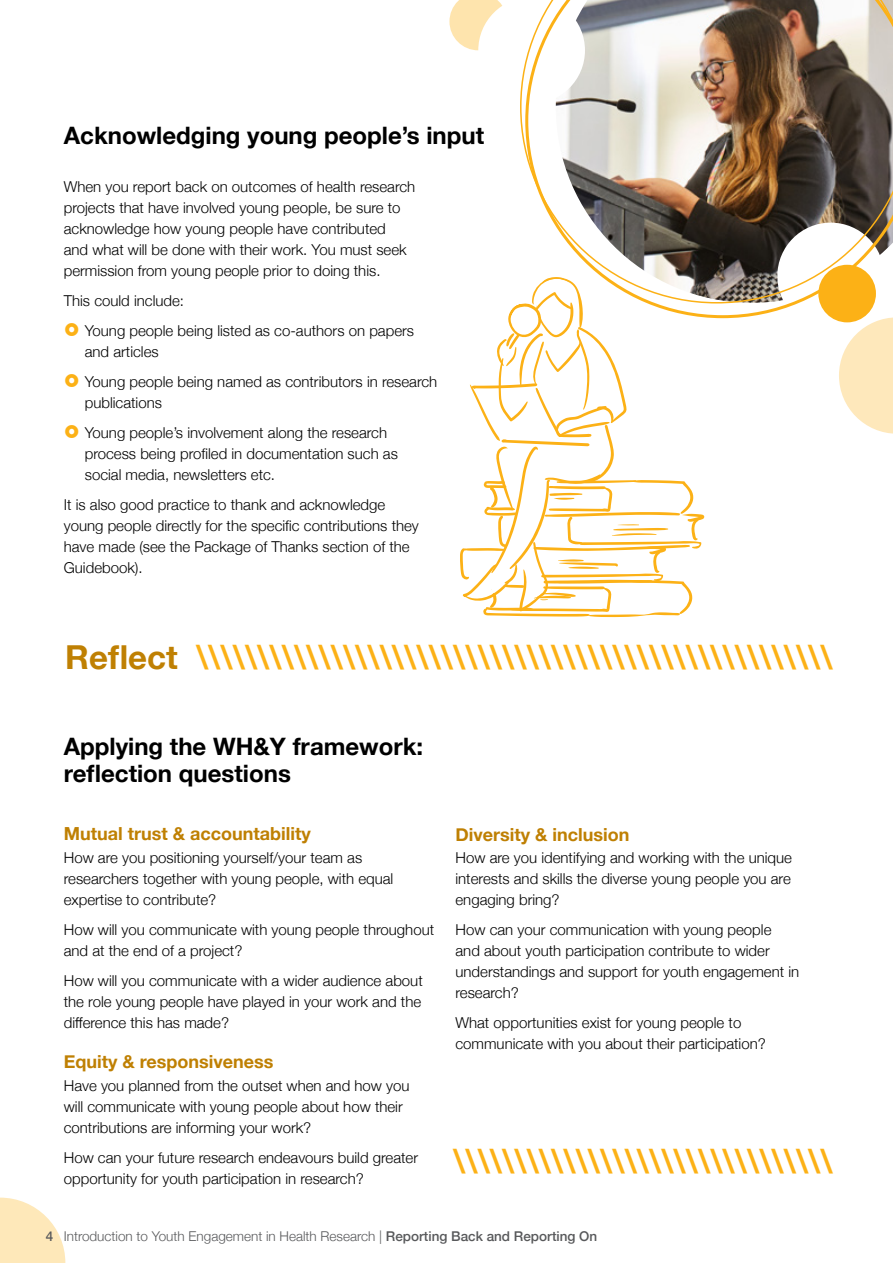
<style>
.page{position:relative;width:893px;height:1263px;background:#fff}
.page>*{position:absolute;margin:0;border:0;box-sizing:border-box;transform-origin:0 0}
.Heading{font:700 33px "Helvetica Neue";color:#fcb116}
.subhead{font:700 24px/27px "Helvetica Neue";color:#000}
.heading2{font:700 18px "Helvetica Neue";color:#bf8003}
.body_copy{font:300 15px/21px "Helvetica Neue";color:#000}
.t1{font:300 13.5px "Helvetica Neue";color:#58595b}
.s1{color:#bf8003}
.s2{font-weight:500}
</style>
<div class="page">
<svg style="left:0;top:1197px;width:65px;height:66px"></svg>
<svg style="left:839px;top:318px;width:54px;height:116px"></svg>
<div style="left:777px;top:223px;width:107px;height:106px;background:#fff;border-radius:50%"></div>
<div style="left:818px;top:265px;width:58px;height:57px;background:#fcb116;border-radius:50%"></div>
<svg style="left:449px;top:0;width:53px;height:51px"></svg>
<img style="left:525px;top:0;width:368px;height:318px">
<svg style="left:460px;top:276px;width:245px;height:341px"></svg>
<p class="subhead" style="left:64px;top:123px;width:422px">Acknowledging young people’s input</p>
<p class="body_copy" style="left:64px;top:175px;width:353px">When you report back on outcomes of health research projects that have involved young people, be sure to acknowledge how young people have contributed<br>and what will be done with their work. You must seek permission from young people prior to doing this.</p>
<p class="body_copy" style="left:64px;top:289px;width:122px">This could include:</p>
<p class="body_copy" style="left:85px;top:319px;width:331px">Young people being listed as co-authors on papers and articles</p>
<p class="body_copy" style="left:85px;top:370px;width:354px">Young people being named as contributors in research publications</p>
<p class="body_copy" style="left:85px;top:421px;width:315px">Young people’s involvement along the research process being profiled in documentation such as social media, newsletters etc.</p>
<p class="body_copy" style="left:64px;top:493px;width:357px">It is also good practice to thank and acknowledge young people directly for the specific contributions they have made (see the Package of Thanks section of the Guidebook).</p>
<p class="Heading" style="left:65px;top:631px;width:769px"><span class="s1">Reflect</span> \\\\\\\\\\\\\\\\\\\\\\\\\\\\\\\\\\\\\\\\\\\\\\\\\\\\</p>
<p class="subhead" style="left:64px;top:733px;width:361px">Applying the WH&amp;Y framework: reflection questions</p>
<p class="heading2" style="left:64px;top:819px;width:248px">Mutual trust &amp; accountability</p>
<p class="body_copy" style="left:64px;top:845px;width:331px">How are you positioning yourself/your team as researchers together with young people, with equal expertise to contribute?</p>
<p class="body_copy" style="left:64px;top:917px;width:372px">How will you communicate with young people throughout and at the end of a project?</p>
<p class="body_copy" style="left:64px;top:968px;width:360px;text-align:justify">How will you communicate with a wider audience about the role young people have played in your work and the difference this has made?</p>
<p class="heading2" style="left:64px;top:1047px;width:211px">Equity &amp; responsiveness</p>
<p class="body_copy" style="left:64px;top:1073px;width:347px">Have you planned from the outset when and how you will communicate with young people about how their contributions are informing your work?</p>
<p class="body_copy" style="left:64px;top:1145px;width:356px">How can your future research endeavours build greater opportunity for youth participation in research?</p>
<p class="heading2" style="left:455px;top:820px;width:175px">Diversity &amp; inclusion</p>
<p class="body_copy" style="left:455px;top:846px;width:338px;text-align:justify">How are you identifying and working with the unique interests and skills the diverse young people you are engaging bring?</p>
<p class="body_copy" style="left:455px;top:918px;width:345px">How can your communication with young people and about youth participation contribute to wider understandings and support for youth engagement in research?</p>
<p class="body_copy" style="left:455px;top:1011px;width:312px">What opportunities exist for young people to communicate with you about their participation?</p>
<p class="Heading" style="left:453px;top:1135px;width:381px">\\\\\\\\\\\\\\\\\\\\\\\\\\\\\\\</p>
<p class="t1" style="left:46px;top:1225px;width:553px"><span class="s2">4</span> Introduction to Youth Engagement in Health Research | <span class="s2">Reporting Back and Reporting On</span></p>
</div>
